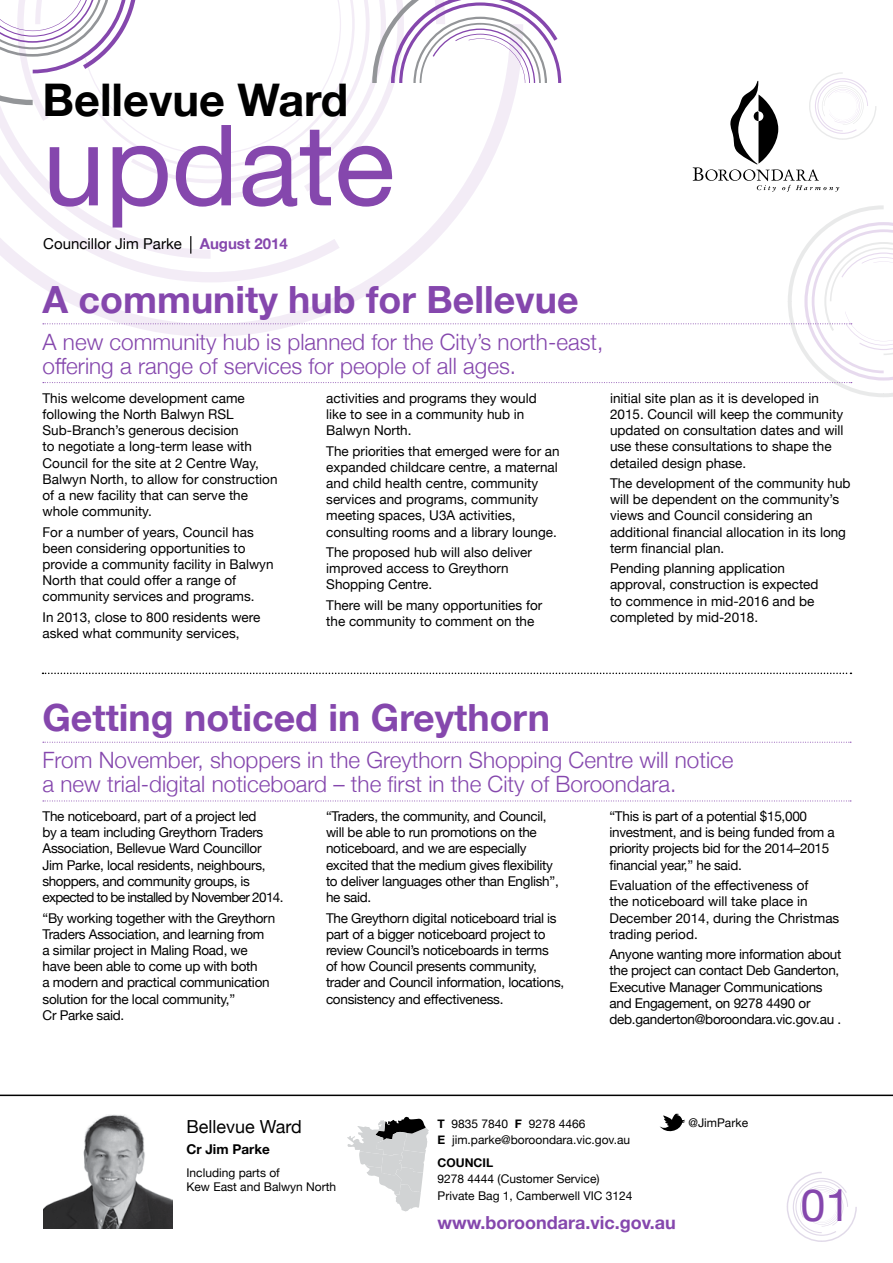
<style>
.page{position:relative;width:893px;height:1263px;background:#fff}
.page>*{position:absolute;margin:0;border:0;box-sizing:border-box;transform-origin:0 0}
.t1{font:112.5px "Helvetica Neue";color:#8547ad}
.t2{font:700 45px "Helvetica Neue";color:#000}
.t3{font:45px "Helvetica Neue";color:#8547ad}
.t4{font:700 37.5px "Helvetica Neue";color:#8547ad}
.t5{font:300 22.5px/24px "Helvetica Neue";color:#8547ad}
.t6{font:700 18px "Helvetica Neue";color:#8547ad}
.t7{font:18px "Helvetica Neue";color:#000}
.t8{font:15px "Helvetica Neue";color:#000}
.t9{font:13.5px/16.2px "Helvetica Neue";color:#000}
.t10{font:13.5px/16.2px "Helvetica Neue";letter-spacing:-.02em;color:#000}
.t11{font:700 13.5px "Helvetica Neue";color:#000}
.t12{font:12px/16.5px "Helvetica Neue";color:#000}
.t13{font:700 12px "Helvetica Neue";color:#000}
.s1{font-weight:700;color:#8547ad}
.s2{font-weight:700}
</style>
<div class="page">
<svg style="left:787px;top:1172px;width:70px;height:70px"></svg>
<svg style="left:0;top:0;width:518px;height:325px"></svg>
<svg style="left:372px;top:0;width:190px;height:83px"></svg>
<svg style="left:693px;top:72px;width:183px;height:120px"></svg>
<hr style="left:0;top:1094px;width:893px;height:2px;background:#000">
<img style="left:43px;top:1114px;width:130px;height:115px">
<svg style="left:660px;top:1113px;width:25px;height:19px"></svg>
<svg style="left:347px;top:1117px;width:82px;height:94px"></svg>
<svg style="left:43px;top:205px;width:850px;height:192px"></svg>
<svg style="left:43px;top:673px;width:808px;height:1px"></svg>
<svg style="left:43px;top:742px;width:808px;height:1px"></svg>
<svg style="left:43px;top:800px;width:808px;height:1px"></svg>
<h2 class="t2" style="left:43px;top:65px;width:307px">Bellevue Ward</h2>
<h1 class="t1" style="left:43px;top:84px;width:354px">update</h1>
<p class="t8" style="left:43px;top:233px;width:246px">Councillor Jim Parke <span class="s1">August 2014</span></p>
<h3 class="t4" style="left:43px;top:270px;width:538px">A community hub for Bellevue</h3>
<h3 class="t5" style="left:43px;top:328px;width:562px">A new community hub is planned for the City’s north-east, offering a range of services for people of all ages.</h3>
<p class="t9" style="left:43px;top:391px;width:236px">This welcome development came following the North Balwyn RSL<br>Sub-Branch’s generous decision<br>to negotiate a long-term lease with<br>Council for the site at 2 Centre Way,<br>Balwyn North, to allow for construction of a new facility that can serve the whole community.</p>
<p class="t9" style="left:43px;top:524px;width:233px">For a number of years, Council has been considering opportunities to provide a community facility in Balwyn North that could offer a range of community services and programs.</p>
<p class="t9" style="left:43px;top:610px;width:219px">In 2013, close to 800 residents were asked what community services,</p>
<p class="t9" style="left:326px;top:391px;width:212px">activities and programs they would like to see in a community hub in<br>Balwyn North.</p>
<p class="t9" style="left:326px;top:443px;width:235px">The priorities that emerged were for an expanded childcare centre, a maternal and child health centre, community services and programs, community meeting spaces, U3A activities, consulting rooms and a library lounge.</p>
<p class="t9" style="left:326px;top:545px;width:207px">The proposed hub will also deliver improved access to Greythorn<br>Shopping Centre.</p>
<p class="t9" style="left:326px;top:598px;width:218px">There will be many opportunities for the community to comment on the</p>
<p class="t9" style="left:610px;top:391px;width:235px">initial site plan as it is developed in 2015. Council will keep the community updated on consultation dates and will use these consultations to shape the detailed design phase.</p>
<p class="t9" style="left:610px;top:476px;width:242px">The development of the community hub will be dependent on the community’s views and Council considering an additional financial allocation in its long term financial plan.</p>
<p class="t9" style="left:610px;top:561px;width:210px">Pending planning application approval, construction is expected to commence in mid-2016 and be completed by mid-2018.</p>
<h3 class="t4" style="left:43px;top:688px;width:509px">Getting noticed in Greythorn</h3>
<h3 class="t5" style="left:43px;top:747px;width:693px">From November, shoppers in the Greythorn Shopping Centre will notice a new trial-digital noticeboard – the first in the City of Boroondara.</h3>
<p class="t10" style="left:43px;top:809px;width:242px">The noticeboard, part of a project led<br>by a team including Greythorn Traders Association, Bellevue Ward Councillor Jim Parke, local residents, neighbours, shoppers, and community groups, is expected to be installed by November 2014.</p>
<p class="t10" style="left:43px;top:910px;width:234px">“By working together with the Greythorn Traders Association, and learning from<br>a similar project in Maling Road, we have been able to come up with both<br>a modern and practical communication solution for the local community,”<br>Cr Parke said.</p>
<p class="t10" style="left:609px;top:809px;width:227px">“This is part of a potential $15,000 investment, and is being funded from a priority projects bid for the 2014–2015 financial year,” he said.</p>
<p class="t9" style="left:609px;top:878px;width:231px">Evaluation of the effectiveness of<br>the noticeboard will take place in<br>December 2014, during the Christmas trading period.</p>
<p class="t10" style="left:609px;top:947px;width:233px">Anyone wanting more information about the project can contact Deb Ganderton, Executive Manager Communications and Engagement, on 9278 4490 or deb.ganderton@boroondara.vic.gov.au .</p>
<p class="t10" style="left:326px;top:809px;width:234px">“Traders, the community, and Council, will be able to run promotions on the noticeboard, and we are especially excited that the medium gives flexibility to deliver languages other than English”, he said.</p>
<p class="t10" style="left:326px;top:910px;width:240px">The Greythorn digital noticeboard trial is part of a bigger noticeboard project to review Council’s noticeboards in terms<br>of how Council presents community, trader and Council information, locations, consistency and effectiveness.</p>
<h3 class="t7" style="left:186px;top:1113px;width:117px">Bellevue Ward</h3>
<p class="t11" style="left:186px;top:1138px;width:85px">Cr Jim Parke</p>
<p class="t12" style="left:186px;top:1166px;width:151px;line-height:14.4px">Including parts of<br>Kew East and Balwyn North</p>
<p class="t12" style="left:438px;top:1116px;width:194px"><span class="s2">T</span> 9835 7840 <span class="s2">F</span> 9278 4466<br><span class="s2">E</span> jim.parke@boroondara.vic.gov.au</p>
<p class="t13" style="left:438px;top:1153px;width:57px">COUNCIL</p>
<p class="t12" style="left:438px;top:1171px;width:196px">9278 4444 (Customer Service)<br>Private Bag 1, Camberwell VIC 3124</p>
<h3 class="t6" style="left:438px;top:1208px;width:240px">www.boroondara.vic.gov.au</h3>
<p class="t12" style="left:688px;top:1115px;width:61px">@JimParke</p>
<h2 class="t3" style="left:800px;top:1172px;width:52px">01</h2>
</div>
